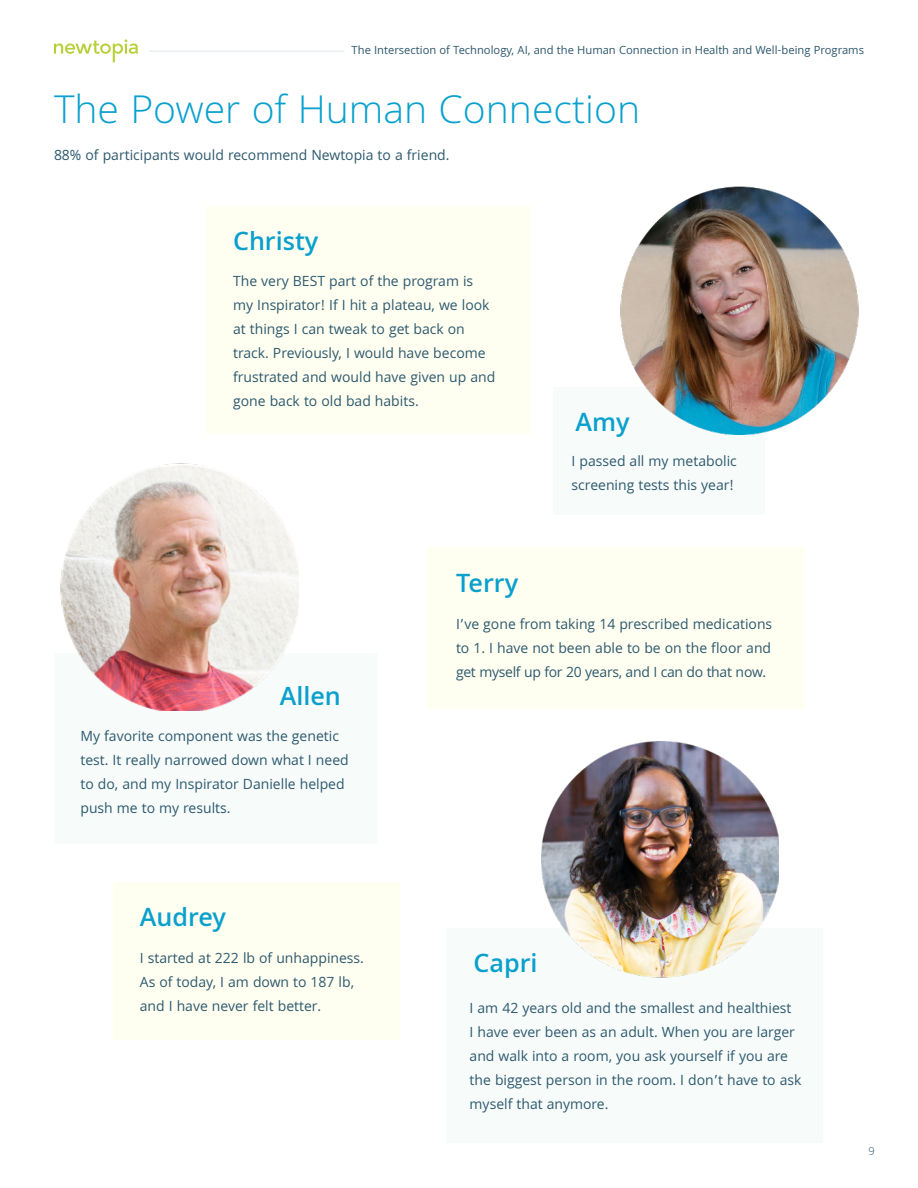
<style>
.page{position:relative;width:918px;height:1188px;background:#fff}
.page>*{position:absolute;margin:0;border:0;box-sizing:border-box;transform-origin:0 0}
.t1{font:300 42px "Khula";color:#09a0ce}
.t2{font:600 27px "Khula";color:#09a0ce}
.t3{font:15px/24px "Khula";color:#2e596e}
.t4{font:12px "Khula";color:#2f586e}
.t5{font:300 12px "Khula";color:#2e596e}
</style>
<div class="page">
<svg style="left:54px;top:39px;width:84px;height:23px"></svg>
<hr style="left:149px;top:51px;width:196px;height:1px;background:#94a9bc">
<div style="left:54px;top:653px;width:323px;height:190px;background:#f7fcfb"></div>
<img style="left:60px;top:463px;width:238px;height:247px">
<div style="left:113px;top:882px;width:287px;height:157px;background:#fffff1"></div>
<div style="left:427px;top:547px;width:377px;height:162px;background:#fffff1"></div>
<div style="left:207px;top:206px;width:323px;height:228px;background:#fffff1"></div>
<div style="left:553px;top:388px;width:212px;height:127px;background:#f7fcfb"></div>
<img style="left:621px;top:187px;width:237px;height:247px">
<div style="left:446px;top:928px;width:377px;height:215px;background:#f7fcfb"></div>
<img style="left:541px;top:741px;width:238px;height:236px">
<p class="t4" style="left:352px;top:43px;width:514px">The Intersection of Technology, AI, and the Human Connection in Health and Well-being Programs</p>
<p class="t1" style="left:54px;top:83px;width:588px">The Power of Human Connection</p>
<p class="t3" style="left:54px;top:143px;width:397px">88% of participants would recommend Newtopia to a friend.</p>
<p class="t2" style="left:233px;top:225px;width:87px">Christy</p>
<p class="t3" style="left:233px;top:269px;width:264px">The very BEST part of the program is my Inspirator! If I hit a plateau, we look at things I can tweak to get back on track. Previously, I would have become frustrated and would have given up and gone back to old bad habits.</p>
<p class="t2" style="left:456px;top:567px;width:64px">Terry</p>
<p class="t2" style="left:576px;top:406px;width:56px">Amy</p>
<p class="t3" style="left:572px;top:448px;width:167px">I passed all my metabolic screening tests this year!</p>
<p class="t2" style="left:280px;top:680px;width:63px">Allen</p>
<p class="t3" style="left:80px;top:723px;width:270px">My favorite component was the genetic test. It really narrowed down what I need to do, and my Inspirator Danielle helped push me to my results.</p>
<p class="t2" style="left:140px;top:901px;width:88px">Audrey</p>
<p class="t3" style="left:140px;top:945px;width:226px">I started at 222 lb of unhappiness.<br>As of today, I am down to 187 lb, and I have never felt better.</p>
<p class="t3" style="left:456px;top:612px;width:318px;text-align:justify">I’ve gone from taking 14 prescribed medications to 1. I have not been able to be on the floor and get myself up for 20 years, and I can do that now.</p>
<p class="t2" style="left:474px;top:947px;width:66px">Capri</p>
<p class="t3" style="left:470px;top:996px;width:333px">I am 42 years old and the smallest and healthiest<br>I have ever been as an adult. When you are larger and walk into a room, you ask yourself if you are the biggest person in the room. I don’t have to ask myself that anymore.</p>
<p class="t5" style="left:868px;top:1144px;width:8px">9</p>
</div>
